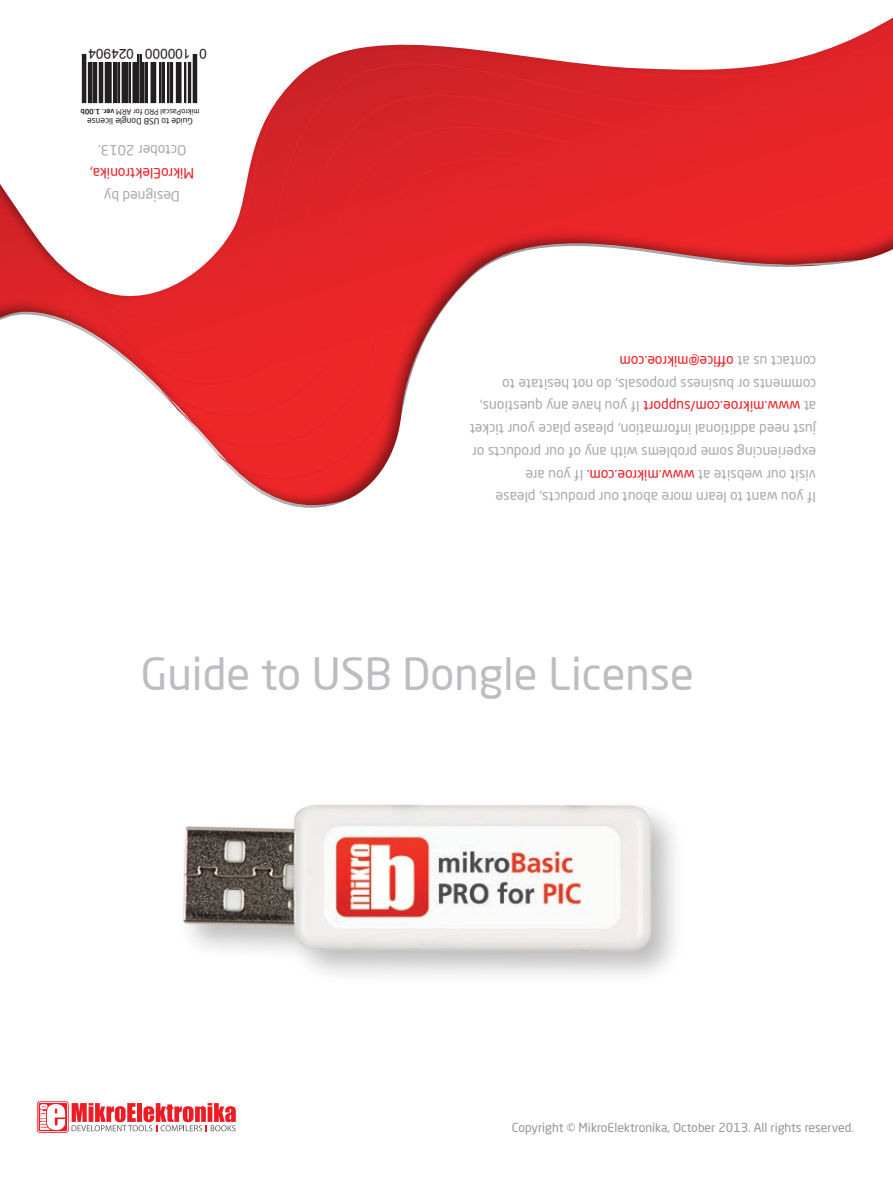
<style>
.page{position:relative;width:893px;height:1191px;background:#fff}
.page>*{position:absolute;margin:0;border:0;box-sizing:border-box;transform-origin:0 0}
.t1{font:43.75px "Neo Sans Pro";color:#bbbdc1}
.t2{font:14px/22.8px "Neo Sans Pro";color:#a7a9ac}
.t3{font:14px "Neo Sans Pro";color:#ed1c24}
.t4{font:13.65px "Arial";color:#231f20}
.t5{font:12.25px "Neo Sans Pro";color:#92959a}
.t6{font:8.58px "Neo Sans Pro";color:#231f20}
.t7{font:7.52px "Neo Sans Pro";color:#231f20}
.s1{font-weight:500;font-size:7.17px}
.s2{color:#ed1c24}
</style>
<div class="page">
<div style="left:176px;top:798px;width:511px;height:188px;background:#231f20;opacity:.3"></div>
<img style="left:176px;top:798px;width:492px;height:165px">
<svg style="left:0;top:17px;width:893px;height:491px"></svg>
<svg style="left:37px;top:1101px;width:32px;height:31px"></svg>
<svg style="left:38px;top:1102px;width:198px;height:30px"></svg>
<div style="left:196px;top:54px;width:1px;height:49px;border:1px solid #231f20"></div>
<div style="left:193px;top:54px;width:1px;height:49px;border:1px solid #231f20"></div>
<div style="left:188px;top:63px;width:3px;height:40px;border:1px solid #231f20"></div>
<div style="left:185px;top:63px;width:1px;height:40px;border:1px solid #231f20"></div>
<div style="left:179px;top:63px;width:2px;height:40px;border:1px solid #231f20"></div>
<div style="left:176px;top:63px;width:1px;height:40px;border:1px solid #231f20"></div>
<div style="left:170px;top:63px;width:3px;height:40px;border:1px solid #231f20"></div>
<div style="left:168px;top:63px;width:1px;height:40px;border:1px solid #231f20"></div>
<div style="left:162px;top:63px;width:2px;height:40px;border:1px solid #231f20"></div>
<div style="left:159px;top:63px;width:2px;height:40px;border:1px solid #231f20"></div>
<div style="left:153px;top:63px;width:3px;height:40px;border:1px solid #231f20"></div>
<div style="left:151px;top:63px;width:1px;height:40px;border:1px solid #231f20"></div>
<div style="left:145px;top:63px;width:2px;height:40px;border:1px solid #231f20"></div>
<div style="left:143px;top:63px;width:1px;height:40px;border:1px solid #231f20"></div>
<div style="left:140px;top:54px;width:1px;height:49px;border:1px solid #231f20"></div>
<div style="left:138px;top:54px;width:1px;height:49px;border:1px solid #231f20"></div>
<div style="left:133px;top:63px;width:4px;height:40px;border:1px solid #231f20"></div>
<div style="left:129px;top:63px;width:1px;height:40px;border:1px solid #231f20"></div>
<div style="left:126px;top:63px;width:2px;height:40px;border:1px solid #231f20"></div>
<div style="left:122px;top:63px;width:2px;height:40px;border:1px solid #231f20"></div>
<div style="left:118px;top:63px;width:2px;height:40px;border:1px solid #231f20"></div>
<div style="left:114px;top:63px;width:3px;height:40px;border:1px solid #231f20"></div>
<div style="left:108px;top:63px;width:3px;height:40px;border:1px solid #231f20"></div>
<div style="left:105px;top:63px;width:1px;height:40px;border:1px solid #231f20"></div>
<div style="left:99px;top:63px;width:4px;height:40px;border:1px solid #231f20"></div>
<div style="left:96px;top:63px;width:1px;height:40px;border:1px solid #231f20"></div>
<div style="left:93px;top:63px;width:1px;height:40px;border:1px solid #231f20"></div>
<div style="left:88px;top:63px;width:4px;height:40px;border:1px solid #231f20"></div>
<div style="left:85px;top:54px;width:1px;height:49px;border:1px solid #231f20"></div>
<div style="left:82px;top:54px;width:2px;height:49px;border:1px solid #231f20"></div>
<p class="t4" style="left:134px;top:63px;width:47px;rotate:-180deg">024904</p>
<p class="t4" style="left:191px;top:63px;width:47px;rotate:-180deg">100000</p>
<p class="t4" style="left:207px;top:63px;width:9px;rotate:-180deg">0</p>
<p class="t7" style="left:199px;top:116px;width:120px;rotate:-180deg">mikroPascal PRO for ARM <span class="s1">ver. 1.00b</span></p>
<p class="t6" style="left:193px;top:126px;width:107px;rotate:-180deg">Guide to USB Dongle license</p>
<p class="t2" style="left:186px;top:162px;width:90px;rotate:-180deg">October 2013.</p>
<p class="t3" style="left:194px;top:182px;width:106px;rotate:-180deg">MikroElektronika,</p>
<p class="t2" style="left:180px;top:207px;width:77px;rotate:-180deg">Designed by</p>
<p class="t2" style="left:816px;top:509px;width:348px;rotate:-180deg">If you want to learn more about our products, please visit our website at <span class="s2">www.mikroe.com.</span> If you are experiencing some problems with any of our products or just need additional information, please place your ticket at <span class="s2">www.mikroe.com/support</span> If you have any questions, comments or business proposals, do not hesitate to contact us at <span class="s2">office@mikroe.com</span></p>
<h1 class="t1" style="left:141px;top:647px;width:555px">Guide to USB Dongle License</h1>
<p class="t5" style="left:512px;top:1119px;width:344px">Copyright © MikroElektronika, October 2013. All rights reserved.</p>
</div>
